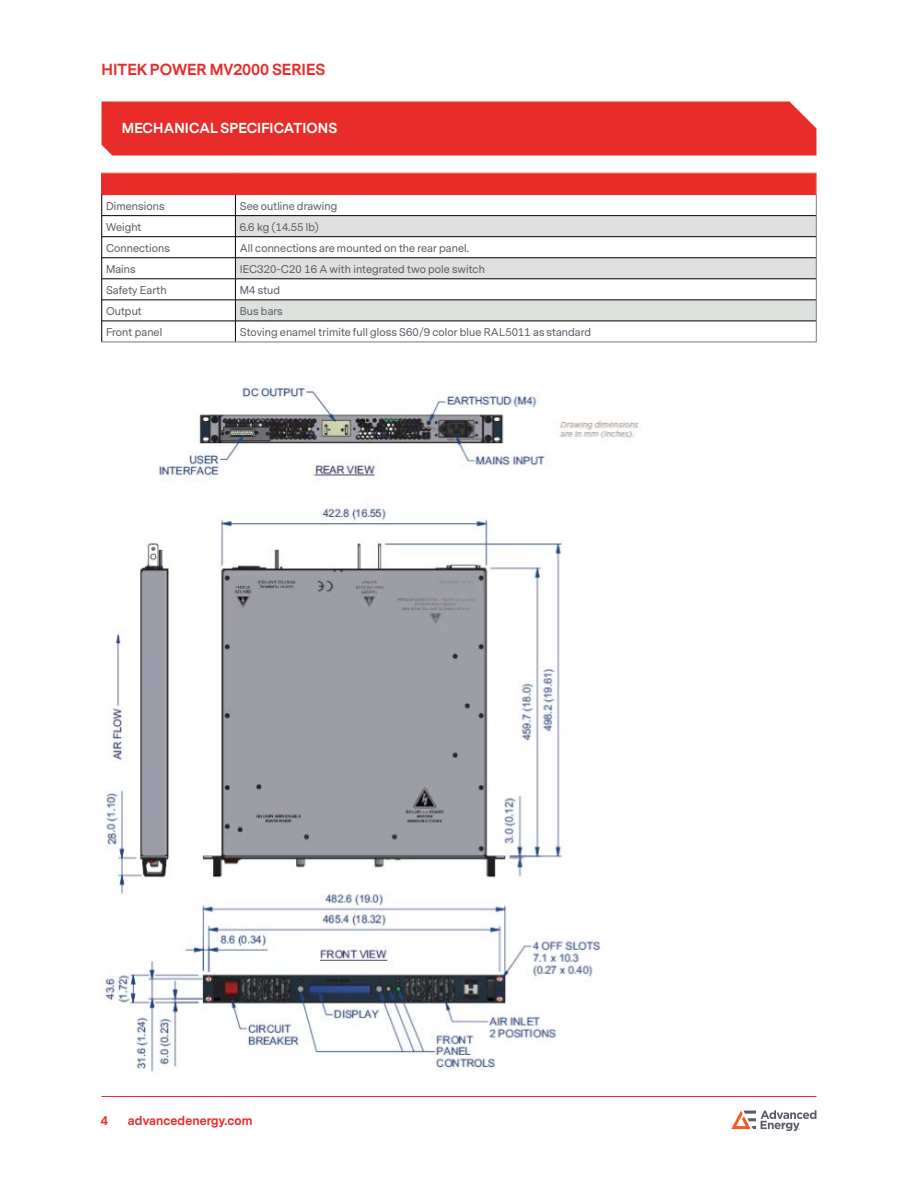
<style>
.page{position:relative;width:918px;height:1188px;background:#fff}
.page>*{position:absolute;margin:0;border:0;box-sizing:border-box;transform-origin:0 0}
.t1{font:700 15px "Messina Sans";color:#e82c2a}
.t2{font:700 13.5px "Messina Sans";letter-spacing:.01em;color:#fff}
.t3{font:700 12px "Messina Sans";letter-spacing:.01em;color:#e82c2a}
.t4{font:10.5px "Messina Sans";letter-spacing:.01em;color:#5a5c66}
</style>
<div class="page">
<svg style="left:731px;top:1110px;width:85px;height:21px"></svg>
<div style="left:102px;top:102px;width:714px;height:54px;background:#e82c2a"></div>
<div style="left:102px;top:173px;width:714px;height:22px;background:#e82c2a"></div>
<svg style="left:236px;top:195px;width:580px;height:147px"></svg>
<svg style="left:236px;top:216px;width:580px;height:105px;fill:#dfe1df"></svg>
<hr style="left:102px;top:215px;width:133px;height:1px;background:#000">
<hr style="left:235px;top:215px;width:581px;height:1px;background:#000">
<hr style="left:102px;top:236px;width:133px;height:1px;background:#000">
<hr style="left:235px;top:236px;width:581px;height:1px;background:#000">
<hr style="left:102px;top:257px;width:133px;height:1px;background:#000">
<hr style="left:235px;top:257px;width:581px;height:1px;background:#000">
<hr style="left:102px;top:279px;width:133px;height:1px;background:#000">
<hr style="left:235px;top:279px;width:581px;height:1px;background:#000">
<hr style="left:102px;top:300px;width:133px;height:1px;background:#000">
<hr style="left:235px;top:300px;width:581px;height:1px;background:#000">
<hr style="left:102px;top:321px;width:133px;height:1px;background:#000">
<hr style="left:235px;top:321px;width:581px;height:1px;background:#000">
<svg style="left:235px;top:195px;width:1px;height:147px"></svg>
<hr style="left:102px;top:342px;width:133px;height:1px;background:#757779">
<hr style="left:235px;top:342px;width:581px;height:1px;background:#757779">
<hr style="left:102px;top:173px;width:133px;height:1px;background:#ef7b60">
<hr style="left:235px;top:173px;width:581px;height:1px;background:#ef7b60">
<svg style="left:816px;top:173px;width:1px;height:169px"></svg>
<svg style="left:101px;top:173px;width:1px;height:169px"></svg>
<img style="left:104px;top:379px;width:538px;height:693px">
<hr style="left:102px;top:1096px;width:714px;height:1px;background:#e82c2a">
<h1 class="t1" style="left:102px;top:59px;width:225px">HITEK POWER MV2000 SERIES</h1>
<p class="t2" style="left:122px;top:119px;width:217px">MECHANICAL SPECIFICATIONS</p>
<p class="t4" style="left:106px;top:199px;width:60px">Dimensions</p>
<p class="t4" style="left:240px;top:199px;width:99px">See outline drawing</p>
<p class="t4" style="left:106px;top:220px;width:37px">Weight</p>
<p class="t4" style="left:240px;top:220px;width:80px">6.6 kg (14.55 lb)</p>
<p class="t4" style="left:106px;top:241px;width:65px">Connections</p>
<p class="t4" style="left:240px;top:241px;width:231px">All connections are mounted on the rear panel.</p>
<p class="t4" style="left:106px;top:262px;width:31px">Mains</p>
<p class="t4" style="left:240px;top:262px;width:247px">IEC320-C20 16 A with integrated two pole switch</p>
<p class="t4" style="left:106px;top:283px;width:62px">Safety Earth</p>
<p class="t4" style="left:240px;top:283px;width:42px">M4 stud</p>
<p class="t4" style="left:106px;top:304px;width:37px">Output</p>
<p class="t4" style="left:240px;top:304px;width:44px">Bus bars</p>
<p class="t4" style="left:106px;top:325px;width:58px">Front panel</p>
<p class="t4" style="left:240px;top:325px;width:353px">Stoving enamel trimite full gloss S60/9 color blue RAL5011 as standard</p>
<p class="t3" style="left:101px;top:1113px;width:9px">4</p>
<p class="t3" style="left:128px;top:1113px;width:126px">advancedenergy.com</p>
</div>
